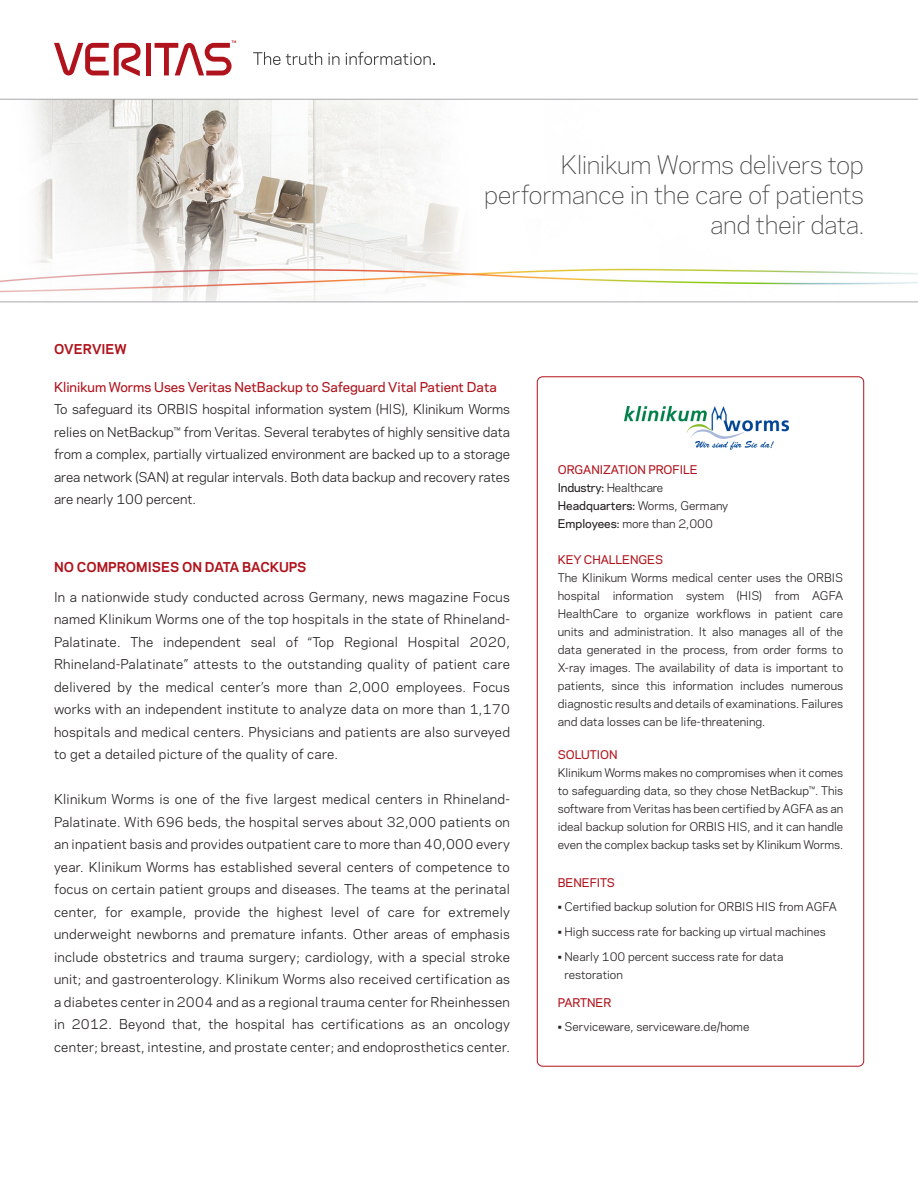
<style>
.page{position:relative;width:918px;height:1188px;background:#fff}
.page>*{position:absolute;margin:0;border:0;box-sizing:border-box;transform-origin:0 0}
.Headline{font:300 24px/30px "Polaris";letter-spacing:-.02em;color:#414142;text-align:right}
.Body_Copy{font:12.75px/22.5px "Polaris";letter-spacing:.02em;color:#231f20;text-align:justify}
.Paragraph_Title_subt{font:500 12.75px "Polaris";color:#b0131c}
.Paragraph_Title{font:700 12.75px "Polaris";color:#b0131c}
.Call_out_Box_body{font:11.25px/18px "Polaris";color:#231f20;text-align:justify}
.Body_Copy-2{font:11.25px/18px "Polaris";letter-spacing:-.005em;color:#231f20;text-align:justify}
.Call_out_Box_Title{font:500 11.25px "Polaris";color:#b0131c}
.Body_Copy-3{font:500 11.25px "Polaris";color:#231f20}
.s1{font-weight:500}
.s2{font-weight:400}
</style>
<div class="page">
<img style="left:0;top:100px;width:918px;height:202px">
<svg style="left:253px;top:52px;width:69px;height:13px"></svg>
<svg style="left:328px;top:53px;width:11px;height:12px"></svg>
<svg style="left:346px;top:52px;width:89px;height:13px"></svg>
<hr style="left:146px;top:43px;width:4px;height:32px;background:#b0131c">
<svg style="left:54px;top:43px;width:87px;height:33px"></svg>
<svg style="left:155px;top:40px;width:81px;height:35px"></svg>
<hr style="left:0;top:99px;width:918px;height:1px;background:#a8a9ad">
<hr style="left:0;top:302px;width:918px;height:1px;background:#a8a9ad">
<img style="left:624px;top:406px;width:164px;height:43px">
<p class="Headline" style="left:484px;top:148px;width:381px">Klinikum Worms delivers top performance in the care of patients and their data.</p>
<p class="Paragraph_Title" style="left:54px;top:339px;width:74px">OVERVIEW</p>
<p class="Paragraph_Title_subt" style="left:54px;top:377px;width:444px">Klinikum Worms Uses Veritas NetBackup to Safeguard Vital Patient Data</p>
<p class="Body_Copy" style="left:54px;top:397px;width:458px">To safeguard its ORBIS hospital information system (HIS), Klinikum Worms relies on NetBackup™ from Veritas. Several terabytes of highly sensitive data from a complex, partially virtualized environment are backed up to a storage area network (SAN) at regular intervals. Both data backup and recovery rates are nearly 100 percent.</p>
<p class="Paragraph_Title" style="left:54px;top:557px;width:254px">NO COMPROMISES ON DATA BACKUPS</p>
<p class="Body_Copy" style="left:54px;top:585px;width:458px">In a nationwide study conducted across Germany, news magazine Focus named Klinikum Worms one of the top hospitals in the state of Rhineland-Palatinate. The independent seal of “Top Regional Hospital 2020, Rhineland-Palatinate” attests to the outstanding quality of patient care delivered by the medical center’s more than 2,000 employees. Focus works with an independent institute to analyze data on more than 1,170 hospitals and medical centers. Physicians and patients are also surveyed to get a detailed picture of the quality of care.</p>
<p class="Body_Copy" style="left:54px;top:787px;width:458px">Klinikum Worms is one of the five largest medical centers in Rhineland-Palatinate. With 696 beds, the hospital serves about 32,000 patients on an inpatient basis and provides outpatient care to more than 40,000 every year. Klinikum Worms has established several centers of competence to focus on certain patient groups and diseases. The teams at the perinatal center, for example, provide the highest level of care for extremely underweight newborns and premature infants. Other areas of emphasis include obstetrics and trauma surgery; cardiology, with a special stroke unit; and gastroenterology. Klinikum Worms also received certification as a diabetes center in 2004 and as a regional trauma center for Rheinhessen in 2012. Beyond that, the hospital has certifications as an oncology center; breast, intestine, and prostate center; and endoprosthetics center.</p>
<p class="Call_out_Box_Title" style="left:558px;top:461px;width:141px">ORGANIZATION PROFILE</p>
<p class="Body_Copy-2" style="left:558px;top:478px;width:107px"><span class="s1">Industry:</span> Healthcare</p>
<p class="Body_Copy-3" style="left:558px;top:497px;width:172px">Headquarters: <span class="s2">Worms, Germany</span></p>
<p class="Body_Copy-2" style="left:558px;top:514px;width:157px"><span class="s1">Employees:</span> more than 2,000</p>
<p class="Call_out_Box_Title" style="left:558px;top:551px;width:107px">KEY CHALLENGES</p>
<p class="Call_out_Box_body" style="left:558px;top:568px;width:287px">The Klinikum Worms medical center uses the ORBIS hospital information system (HIS) from AGFA HealthCare to organize workflows in patient care units and administration. It also manages all of the data generated in the process, from order forms to X-ray images. The availability of data is important to patients, since this information includes numerous diagnostic results and details of examinations. Failures and data losses can be life-threatening.</p>
<p class="Call_out_Box_Title" style="left:558px;top:746px;width:61px">SOLUTION</p>
<p class="Body_Copy-2" style="left:558px;top:763px;width:287px">Klinikum Worms makes no compromises when it comes to safeguarding data, so they chose NetBackup™. This software from Veritas has been certified by AGFA as an ideal backup solution for ORBIS HIS, and it can handle even the complex backup tasks set by Klinikum Worms.</p>
<p class="Call_out_Box_Title" style="left:558px;top:874px;width:59px">BENEFITS</p>
<p class="Call_out_Box_body" style="left:558px;top:897px;width:281px">• Certified backup solution for ORBIS HIS from AGFA</p>
<p class="Call_out_Box_body" style="left:558px;top:922px;width:269px">• High success rate for backing up virtual machines</p>
<p class="Call_out_Box_body" style="left:565px;top:947px;width:220px;text-indent:-7px">• Nearly 100 percent success rate for data restoration</p>
<p class="Call_out_Box_Title" style="left:558px;top:994px;width:55px">PARTNER</p>
<p class="Call_out_Box_body" style="left:558px;top:1017px;width:193px">• Serviceware, serviceware.de/home</p>
</div>
